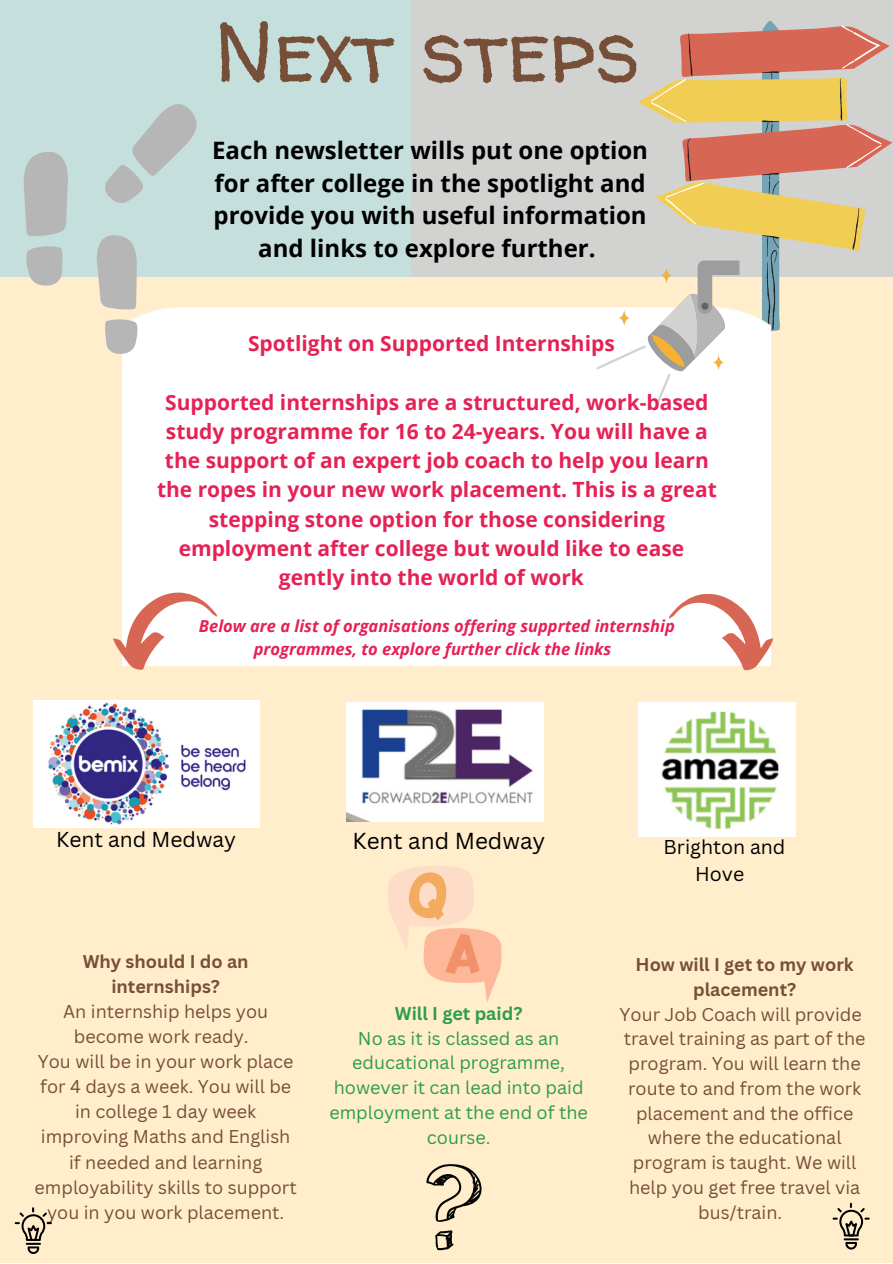
<style>
.page{position:relative;width:893px;height:1264px;background:#fff}
.page>*{position:absolute;margin:0;border:0;box-sizing:border-box;transform-origin:0 0}
.t1{font:86.85px "Walter Turncoat";color:#774f38}
.t2{font:700 24px/32.5px "Open Sans";color:#000;text-align:center}
.t3{font:22.5px "Canva Sans";color:#000}
.t4{font:700 21px/29.2px "Open Sans";color:#e52155;text-align:center}
.t5{font:21px "Canva Sans";color:#000}
.t6{font:19.5px/27px "Canva Sans";color:#000;text-align:center}
.t7{font:18px/24.8px "Canva Sans";color:#774f38;text-align:center}
.t8{font:18px/24.8px "Canva Sans";color:#2d9d49;text-align:center}
.t9{font:700 18px/25px "Canva Sans";color:#774f38;text-align:center}
.t10{font:700 18px "Canva Sans";color:#2d9d49}
.t11{font:italic 700 16.5px/22.5px "Open Sans";color:#e52155;text-align:center}
</style>
<div class="page">
<div style="left:0;top:0;width:892px;height:1262px;background:#ffedcb"></div>
<div style="left:346px;top:0;width:546px;height:276px;background:#d2d2d1"></div>
<div style="left:0;top:0;width:410px;height:276px;background:#c5e0dc"></div>
<div style="left:122px;top:307px;width:648px;height:358px;background:#fff"></div>
<svg style="left:24px;top:152px;width:44px;height:84px"></svg>
<svg style="left:24px;top:246px;width:39px;height:39px"></svg>
<svg style="left:96px;top:235px;width:41px;height:75px"></svg>
<svg style="left:105px;top:319px;width:34px;height:35px"></svg>
<svg style="left:105px;top:104px;width:92px;height:99px"></svg>
<svg style="left:596px;top:21px;width:296px;height:382px"></svg>
<svg style="left:113px;top:592px;width:104px;height:78px"></svg>
<svg style="left:832px;top:1202px;width:37px;height:47px"></svg>
<img style="left:33px;top:700px;width:226px;height:127px">
<svg style="left:668px;top:592px;width:106px;height:79px"></svg>
<img style="left:638px;top:702px;width:157px;height:134px">
<img style="left:346px;top:702px;width:197px;height:119px">
<svg style="left:435px;top:1230px;width:18px;height:20px"></svg>
<svg style="left:426px;top:1164px;width:56px;height:57px"></svg>
<svg style="left:15px;top:1207px;width:37px;height:46px"></svg>
<svg style="left:388px;top:866px;width:113px;height:136px"></svg>
<p class="t1" style="left:215px;top:-9px;width:426px">Next steps</p>
<p class="t2" style="left:212px;top:133px;width:437px">Each newsletter wills put one option for after college in the spotlight and provide you with useful information and links to explore further.</p>
<p class="t4" style="left:248px;top:328px;width:368px">Spotlight on Supported Internships</p>
<p class="t4" style="left:157px;top:387px;width:561px">Supported internships are a structured, work-based study programme for 16 to 24-years. You will have a the support of an expert job coach to help you learn the ropes in your new work placement. This is a great stepping stone option for those considering employment after college but would like to ease gently into the world of work</p>
<p class="t11" style="left:199px;top:614px;width:477px">Below are a list of organisations offering supprted internship programmes, to explore further click the links</p>
<p class="t5" style="left:56px;top:824px;width:181px">Kent and Medway</p>
<p class="t3" style="left:352px;top:824px;width:194px">Kent and Medway</p>
<p class="t9" style="left:83px;top:948px;width:167px">Why should I do an internships?</p>
<p class="t7" style="left:63px;top:998px;width:206px">An internship helps you become work ready.</p>
<p class="t7" style="left:35px;top:1048px;width:264px">You will be in your work place for 4 days a week. You will be in college 1 day week improving Maths and English if needed and learning employability skills to support you in you work placement.</p>
<p class="t10" style="left:395px;top:1000px;width:129px">Will I get paid?</p>
<p class="t8" style="left:329px;top:1025px;width:260px">No as it is classed as an educational programme, however it can lead into paid employment at the end of the course.</p>
<p class="t6" style="left:663px;top:833px;width:123px">Brighton and<br>Hove</p>
<p class="t9" style="left:635px;top:951px;width:219px">How will I get to my work placement?</p>
<p class="t7" style="left:619px;top:1001px;width:247px">Your Job Coach will provide travel training as part of the program. You will learn the route to and from the work placement and the office where the educational program is taught. We will help you get free travel via bus/train.</p>
</div>
